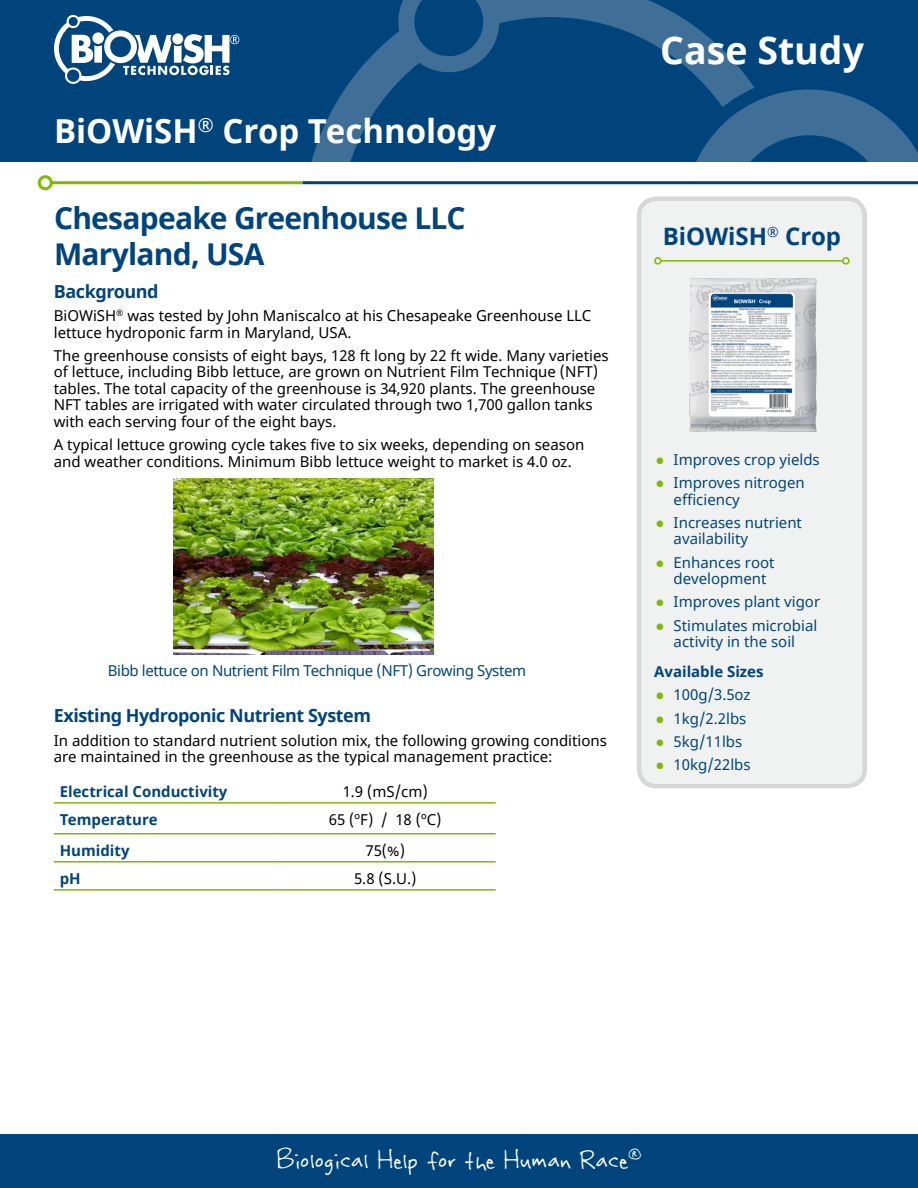
<style>
.page{position:relative;width:918px;height:1188px;background:#fff}
.page>*{position:absolute;margin:0;border:0;box-sizing:border-box;transform-origin:0 0}
.t1{font:700 37.5px "Noto Sans";color:#fff}
.t2{font:700 33px "Noto Sans";color:#fff}
.t3{font:700 30px/36px "Noto Sans";letter-spacing:-.025em;color:#00447c}
.t4{font:30px "Rabiohead";color:#fff}
.t5{font:700 24px "Noto Sans";color:#00447c}
.t6{font:700 18px "Noto Sans";letter-spacing:-.025em;color:#00447c}
.t7{font:15px/16.5px "Noto Sans";color:#000}
.t8{font:15px/16.5px "Noto Sans";color:#00447c}
.t9{font:700 15px "Noto Sans";color:#00447c}
.t10{font:15px "Noto Sans";letter-spacing:-.025em;color:#00447c}
.s1{color:#7eba00}
</style>
<div class="page">
<div style="left:0;top:0;width:918px;height:162px;background:#00447c"></div>
<svg style="left:54px;top:15px;width:185px;height:69px"></svg>
<svg style="left:311px;top:0;width:433px;height:162px"></svg>
<svg style="left:669px;top:74px;width:249px;height:88px"></svg>
<div style="left:0;top:1134px;width:918px;height:54px;background:#00447c"></div>
<div style="left:639px;top:199px;width:226px;height:587px;background:#f0f1f1;border-radius:17px"></div>
<div style="left:637px;top:196px;width:230px;height:592px;border:4px solid #d6d7d6;border-radius:17px"></div>
<hr style="left:661px;top:260px;width:182px;height:2px;background:#7eba00">
<div style="left:654px;top:257px;width:8px;height:8px;border:2px solid #7eba00;border-radius:50%"></div>
<div style="left:842px;top:257px;width:8px;height:8px;border:2px solid #7eba00;border-radius:50%"></div>
<img style="left:689px;top:278px;width:128px;height:154px">
<hr style="left:51px;top:181px;width:252px;height:3px;background:#7eba00">
<div style="left:38px;top:175px;width:15px;height:15px;border:3px solid #7eba00;border-radius:50%"></div>
<hr style="left:303px;top:181px;width:615px;height:3px;background:#00447c">
<hr style="left:54px;top:861px;width:221px;height:2px;background:#7eba00">
<hr style="left:275px;top:861px;width:221px;height:2px;background:#7eba00">
<hr style="left:54px;top:889px;width:221px;height:2px;background:#7eba00">
<hr style="left:275px;top:889px;width:221px;height:2px;background:#7eba00">
<hr style="left:54px;top:802px;width:221px;height:2px;background:#7eba00">
<hr style="left:275px;top:802px;width:221px;height:2px;background:#7eba00">
<hr style="left:54px;top:833px;width:221px;height:2px;background:#7eba00">
<hr style="left:275px;top:833px;width:221px;height:2px;background:#7eba00">
<img style="left:174px;top:479px;width:259px;height:175px">
<h2 class="t2" style="left:54px;top:108px;width:444px">BiOWiSH<sup>®</sup> Crop Technology</h2>
<h3 class="t3" style="left:54px;top:200px;width:413px">Chesapeake Greenhouse LLC<br>Maryland, USA</h3>
<p class="t6" style="left:54px;top:279px;width:106px">Background</p>
<p class="t7" style="left:54px;top:308px;width:539px">BiOWiSH<sup>®</sup> was tested by John Maniscalco at his Chesapeake Greenhouse LLC lettuce hydroponic farm in Maryland, USA.</p>
<p class="t7" style="left:54px;top:348px;width:556px">The greenhouse consists of eight bays, 128 ft long by 22 ft wide. Many varieties of lettuce, including Bibb lettuce, are grown on Nutrient Film Technique (NFT) tables. The total capacity of the greenhouse is 34,920 plants. The greenhouse NFT tables are irrigated with water circulated through two 1,700 gallon tanks with each serving four of the eight bays.</p>
<p class="t7" style="left:54px;top:437px;width:532px">A typical lettuce growing cycle takes five to six weeks, depending on season and weather conditions. Minimum Bibb lettuce weight to market is 4.0 oz.</p>
<p class="t10" style="left:108px;top:660px;width:420px">Bibb lettuce on Nutrient Film Technique (NFT) Growing System</p>
<p class="t6" style="left:54px;top:703px;width:319px">Existing Hydroponic Nutrient System</p>
<p class="t7" style="left:54px;top:732px;width:555px">In addition to standard nutrient solution mix, the following growing conditions are maintained in the greenhouse as the typical management practice:</p>
<p class="t9" style="left:60px;top:781px;width:169px">Electrical Conductivity</p>
<p class="t7" style="left:343px;top:784px;width:86px">1.9 (mS/cm)</p>
<p class="t9" style="left:60px;top:809px;width:99px">Temperature</p>
<p class="t7" style="left:329px;top:812px;width:114px">65 (ºF) / 18 (ºC)</p>
<p class="t9" style="left:60px;top:840px;width:71px">Humidity</p>
<p class="t7" style="left:365px;top:843px;width:41px">75(%)</p>
<p class="t9" style="left:60px;top:868px;width:22px">pH</p>
<p class="t7" style="left:354px;top:871px;width:64px">5.8 (S.U.)</p>
<h1 class="t1" style="left:660px;top:24px;width:205px">Case Study</h1>
<h3 class="t5" style="left:663px;top:219px;width:180px">BiOWiSH<sup>®</sup> Crop</h3>
<p class="t8" style="left:656px;top:452px;width:166px"><span class="s1">●</span> Improves crop yields</p>
<p class="t8" style="left:674px;top:475px;width:133px;text-indent:-18px"><span class="s1">●</span> Improves nitrogen efficiency</p>
<p class="t8" style="left:674px;top:515px;width:130px;text-indent:-18px"><span class="s1">●</span> Increases nutrient availability</p>
<p class="t8" style="left:674px;top:554px;width:102px;text-indent:-18px"><span class="s1">●</span> Enhances root development</p>
<p class="t8" style="left:656px;top:594px;width:166px"><span class="s1">●</span> Improves plant vigor</p>
<p class="t8" style="left:656px;top:617px;width:163px;text-align:center"><span class="s1">●</span> Stimulates microbial activity in the soil</p>
<p class="t9" style="left:654px;top:661px;width:111px">Available Sizes</p>
<p class="t8" style="left:656px;top:687px;width:97px"><span class="s1">●</span> 100g/3.5oz</p>
<p class="t8" style="left:656px;top:710px;width:92px"><span class="s1">●</span> 1kg/2.2lbs</p>
<p class="t8" style="left:656px;top:734px;width:88px"><span class="s1">●</span> 5kg/11lbs</p>
<p class="t8" style="left:656px;top:757px;width:97px"><span class="s1">●</span> 10kg/22lbs</p>
<h3 class="t4" style="left:277px;top:1142px;width:366px">Biological Help for the Human Race<sup>®</sup></h3>
</div>
